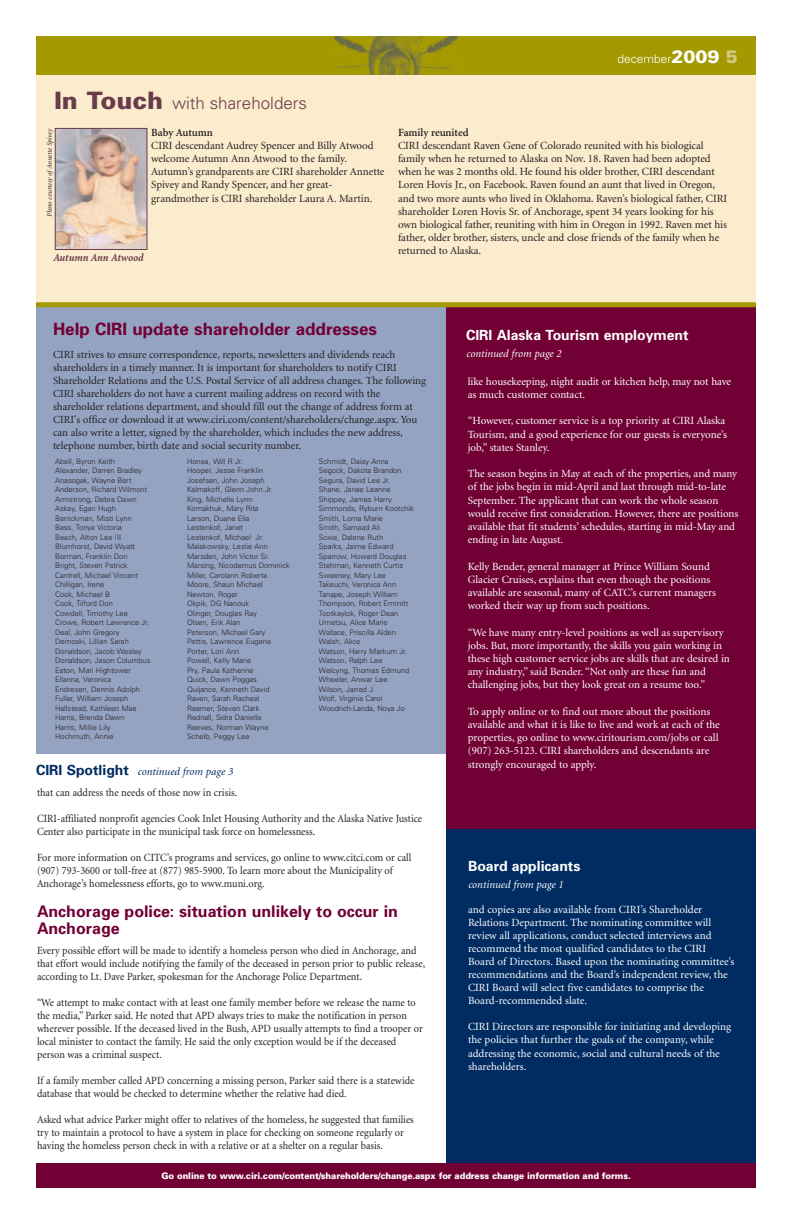
<style>
.page{position:relative;width:792px;height:1224px;background:#fff}
.page>*{position:absolute;margin:0;border:0;box-sizing:border-box;transform-origin:0 0}
.t1{font:700 17px "Univers";color:#710035}
.t2{font:300 17px "Univers";color:#6a3c4b}
.t3{font:700 16px/17px "Univers";color:#710035}
.t4{font:700 14px "Univers";color:#fff}
.t5{font:300 12px "Univers";color:#fff}
.t6{font:11px/13.2px "Minion";letter-spacing:-.005em;color:#fff}
.t7{font:11px/13px "Minion";color:#231f20;scale:.93 1}
.t8{font:11px/13.2px "Minion";color:#231f20}
.t9{font:italic 11px "Minion";color:#fff}
.t10{font:italic 11px "Minion";color:#002c62}
.t11{font:600 11px "Minion";letter-spacing:-.005em;color:#231f20}
.t12{font:italic 700 11px "Minion";letter-spacing:-.005em;color:#6a3c4b;scale:.95 1}
.t13{font:10.9px/13px "Minion";letter-spacing:-.005em;color:#231f20}
.t14{font:900 9px "Univers";letter-spacing:-.015em;color:#fff;scale:.95 1}
.t15{font:300 7.5px/9.5px "Univers";color:#231f20}
.t16{font:italic 7px "Minion";letter-spacing:-.01em;color:#231f20}
.s1{font-weight:900;font-size:24px}
.s2{font-weight:900;font-size:18px}
.s3{font-weight:900;font-size:18px;color:#d2ca7e}
.s4{font-family:"Univers";font-weight:700;font-style:normal;font-size:14px}
</style>
<div class="page">
<div style="left:36px;top:307px;width:410px;height:475px;background:#95a3c3"></div>
<div style="left:36px;top:754px;width:756px;height:45px;background:#fff"></div>
<div style="left:446px;top:304px;width:310px;height:528px;background:#710035"></div>
<div style="left:446px;top:829px;width:310px;height:343px;background:#002c62"></div>
<div style="left:36px;top:52px;width:720px;height:253px;background:#fbecce"></div>
<div style="left:36px;top:36px;width:720px;height:38px;background:#a49901"></div>
<img style="left:334px;top:36px;width:124px;height:38px">
<div style="left:36px;top:302px;width:720px;height:5px;background:#a49901"></div>
<div style="left:36px;top:1163px;width:720px;height:25px;background:#710035"></div>
<img style="left:57px;top:130px;width:88px;height:118px">
<div style="left:55px;top:128px;width:92px;height:122px;border:1px solid #6a3c4b"></div>
<h1 class="t2" style="left:54px;top:97px;width:255px"><span class="s1">In Touch</span> with shareholders</h1>
<p class="t16" style="left:47px;top:217px;width:90px;rotate:-90deg">Photo courtesy of Annette Spivey</p>
<p class="t11" style="left:151px;top:128px;width:63px">Baby Autumn</p>
<p class="t8" style="left:151px;top:140px;width:235px">CIRI descendant Audrey Spencer and Billy Atwood welcome Autumn Ann Atwood to the family.<br>Autumn’s grandparents are CIRI shareholder Annette Spivey and Randy Spencer, and her great&shy;grandmother is CIRI shareholder Laura A. Martin.</p>
<p class="t12" style="left:53px;top:253px;width:97px">Autumn Ann Atwood</p>
<p class="t5" style="left:617px;top:55px;width:122px">december<span class="s2">2009</span> <span class="s3">5</span></p>
<p class="t11" style="left:398px;top:128px;width:72px">Family reunited</p>
<p class="t8" style="left:398px;top:140px;width:331px">CIRI descendant Raven Gene of Colorado reunited with his biological family when he returned to Alaska on Nov. 18. Raven had been adopted when he was 2 months old. He found his older brother, CIRI descendant Loren Hovis Jr., on Facebook. Raven found an aunt that lived in Oregon, and two more aunts who lived in Oklahoma. Raven’s biological father, CIRI shareholder Loren Hovis Sr. of Anchorage, spent 34 years looking for his own biological father, reuniting with him in Oregon in 1992. Raven met his father, older brother, sisters, uncle and close friends of the family when he returned to Alaska.</p>
<h1 class="t1" style="left:53px;top:323px;width:326px">Help CIRI update shareholder addresses</h1>
<p class="t13" style="left:53px;top:349px;width:375px">CIRI strives to ensure correspondence, reports, newsletters and dividends reach shareholders in a timely manner. It is important for shareholders to notify CIRI Shareholder Relations and the U.S. Postal Service of all address changes. The following CIRI shareholders do not have a current mailing address on record with the shareholder relations department, and should fill out the change of address form at CIRI's office or download it at www.ciri.com/content/shareholders/change.aspx. You can also write a letter, signed by the shareholder, which includes the new address, telephone number, birth date and social security number.</p>
<p class="t15" style="left:55px;top:457px;width:97px">Abell, Byron Keith<br>Alexander, Darren Bradley<br>Anasogak, Wayne Bert<br>Anderson, Richard Wilmont<br>Armstrong, Debra Dawn<br>Askay, Egan Hugh<br>Barrickman, Misti Lynn<br>Bass, Tonya Victoria<br>Beach, Alton Lee III<br>Blumhorst, David Wyatt<br>Borman, Franklin Don<br>Bright, Steven Patrick<br>Cantrell, Michael Vincent<br>Chilligan, Irene<br>Cook, Michael B<br>Cook, Tilford Don<br>Cowdell, Timothy Lee<br>Crowe, Robert Lawrence Jr.<br>Deal, John Gregory<br>Demoski, Lillian Sarah<br>Donaldson, Jacob Wesley<br>Donaldson, Jason Columbus<br>Eaton, Mari Hightower<br>Ellanna, Veronica<br>Endresen, Dennis Adolph<br>Fuller, William Joseph<br>Hallstead, Kathleen Mae<br>Harris, Brenda Dawn<br>Harris, Millie Lily<br>Hochmuth, Annie</p>
<p class="t15" style="left:187px;top:457px;width:104px">Honea, Will R Jr.<br>Hooper, Jesse Franklin<br>Josefsen, John Joseph<br>Kalmakoff, Glenn John Jr.<br>King, Michelle Lynn<br>Komakhuk, Mary Rita<br>Larson, Duane Elia<br>Lestenkof, Janet<br>Lestenkof, Michael Jr.<br>Malakowsky, Leslie Ann<br>Marsden, John Victor Sr.<br>Marsing, Nicodemus Dominick<br>Miller, Carolann Roberta<br>Moore, Shaun Michael<br>Newton, Roger<br>Okpik, DG Nanouk<br>Olinger, Douglas Ray<br>Olsen, Erik Alan<br>Peterson, Michael Gary<br>Pettis, Lawrence Eugene<br>Porter, Lori Ann<br>Powell, Kelly Marie<br>Pry, Paula Katherine<br>Quick, Dawn Poggas<br>Quijance, Kenneth David<br>Raven, Sarah Racheal<br>Reamer, Steven Clark<br>Rednall, Sidra Danielle<br>Reeves, Norman Wayne<br>Schelb, Peggy Lee</p>
<p class="t15" style="left:319px;top:457px;width:97px">Schmidt, Daisy Anna<br>Segock, Dakota Brandon<br>Segura, David Lee Jr.<br>Shane, Janae Leanne<br>Shippey, James Harry<br>Simmonds, Ryburn Kootchik<br>Smith, Lorna Marie<br>Smith, Samaad Ali<br>Soxie, Dalene Ruth<br>Sparks, Jaime Edward<br>Sparrow, Howard Douglas<br>Stehman, Kenneth Curtis<br>Sweeney, Mary Lee<br>Takeuchi, Veronica Ann<br>Tanape, Joseph William<br>Thompson, Robert Emmitt<br>Tootkaylok, Roger Dean<br>Umetsu, Alice Marie<br>Wallace, Priscilla Alden<br>Walsh, Alice<br>Watson, Harry Markum Jr.<br>Watson, Ralph Lee<br>Welcyng, Thomas Edmund<br>Wheeler, Anwar Lee<br>Wilson, Jarred J<br>Wolf, Virginia Carol<br>Woodrich-Landa, Noya Jo</p>
<p class="t10" style="left:36px;top:767px;width:198px"><span class="s4">CIRI Spotlight</span> continued from page 3</p>
<p class="t7" style="left:37px;top:787px;width:217px">that can address the needs of those now in crisis.</p>
<p class="t7" style="left:37px;top:813px;width:416px">CIRI-affiliated nonprofit agencies Cook Inlet Housing Authority and the Alaska Native Justice<br>Center also participate in the municipal task force on homelessness.</p>
<p class="t7" style="left:37px;top:852px;width:404px">For more information on CITC’s programs and services, go online to www.citci.com or call (907) 793-3600 or toll-free at (877) 985-5900. To learn more about the Municipality of<br>Anchorage’s homelessness efforts, go to www.muni.org.</p>
<h2 class="t3" style="left:37px;top:904px;width:362px">Anchorage police: situation unlikely to occur in<br>Anchorage</h2>
<p class="t7" style="left:37px;top:945px;width:419px">Every possible effort will be made to identify a homeless person who died in Anchorage, and that effort would include notifying the family of the deceased in person prior to public release, according to Lt. Dave Parker, spokesman for the Anchorage Police Department.</p>
<p class="t7" style="left:37px;top:997px;width:416px">“We attempt to make contact with at least one family member before we release the name to the media,” Parker said. He noted that APD always tries to make the notification in person wherever possible. If the deceased lived in the Bush, APD usually attempts to find a trooper or local minister to contact the family. He said the only exception would be if the deceased person was a criminal suspect.</p>
<p class="t7" style="left:37px;top:1075px;width:407px">If a family member called APD concerning a missing person, Parker said there is a statewide database that would be checked to determine whether the relative had died.</p>
<p class="t7" style="left:37px;top:1114px;width:407px">Asked what advice Parker might offer to relatives of the homeless, he suggested that families try to maintain a protocol to have a system in place for checking on someone regularly or having the homeless person check in with a relative or at a shelter on a regular basis.</p>
<p class="t4" style="left:466px;top:330px;width:224px">CIRI Alaska Tourism employment</p>
<p class="t9" style="left:466px;top:349px;width:97px">continued from page 2</p>
<p class="t6" style="left:468px;top:375px;width:265px">like housekeeping, night audit or kitchen help, may not have as much customer contact.</p>
<p class="t6" style="left:468px;top:415px;width:261px">“However, customer service is a top priority at CIRI Alaska<br>Tourism, and a good experience for our guests is everyone’s job,” states Stanley.</p>
<p class="t6" style="left:468px;top:468px;width:272px">The season begins in May at each of the properties, and many of the jobs begin in mid-April and last through mid-to-late September. The applicant that can work the whole season would receive first consideration. However, there are positions available that fit students’ schedules, starting in mid-May and ending in late August.</p>
<p class="t6" style="left:468px;top:560px;width:250px">Kelly Bender, general manager at Prince William Sound Glacier Cruises, explains that even though the positions available are seasonal, many of CATC’s current managers worked their way up from such positions.</p>
<p class="t6" style="left:468px;top:626px;width:264px">“We have many entry-level positions as well as supervisory jobs. But, more importantly, the skills you gain working in these high customer service jobs are skills that are desired in any industry,” said Bender. “Not only are these fun and challenging jobs, but they look great on a resume too.”</p>
<p class="t6" style="left:468px;top:706px;width:253px">To apply online or to find out more about the positions available and what it is like to live and work at each of the properties, go online to www.ciritourism.com/jobs or call (907) 263-5123. CIRI shareholders and descendants are strongly encouraged to apply.</p>
<p class="t4" style="left:468px;top:861px;width:114px">Board applicants</p>
<p class="t9" style="left:468px;top:880px;width:97px">continued from page 1</p>
<p class="t6" style="left:468px;top:904px;width:268px">and copies are also available from CIRI’s Shareholder Relations Department. The nominating committee will review all applications, conduct selected interviews and recommend the most qualified candidates to the CIRI Board of Directors. Based upon the nominating committee’s recommendations and the Board’s independent review, the CIRI Board will select five candidates to comprise the Board-recommended slate.</p>
<p class="t6" style="left:468px;top:1021px;width:265px">CIRI Directors are responsible for initiating and developing the policies that further the goals of the company, while addressing the economic, social and cultural needs of the shareholders.</p>
<p class="t14" style="left:162px;top:1172px;width:496px">Go online to www.ciri.com/content/shareholders/change.aspx for address change information and forms.</p>
</div>
